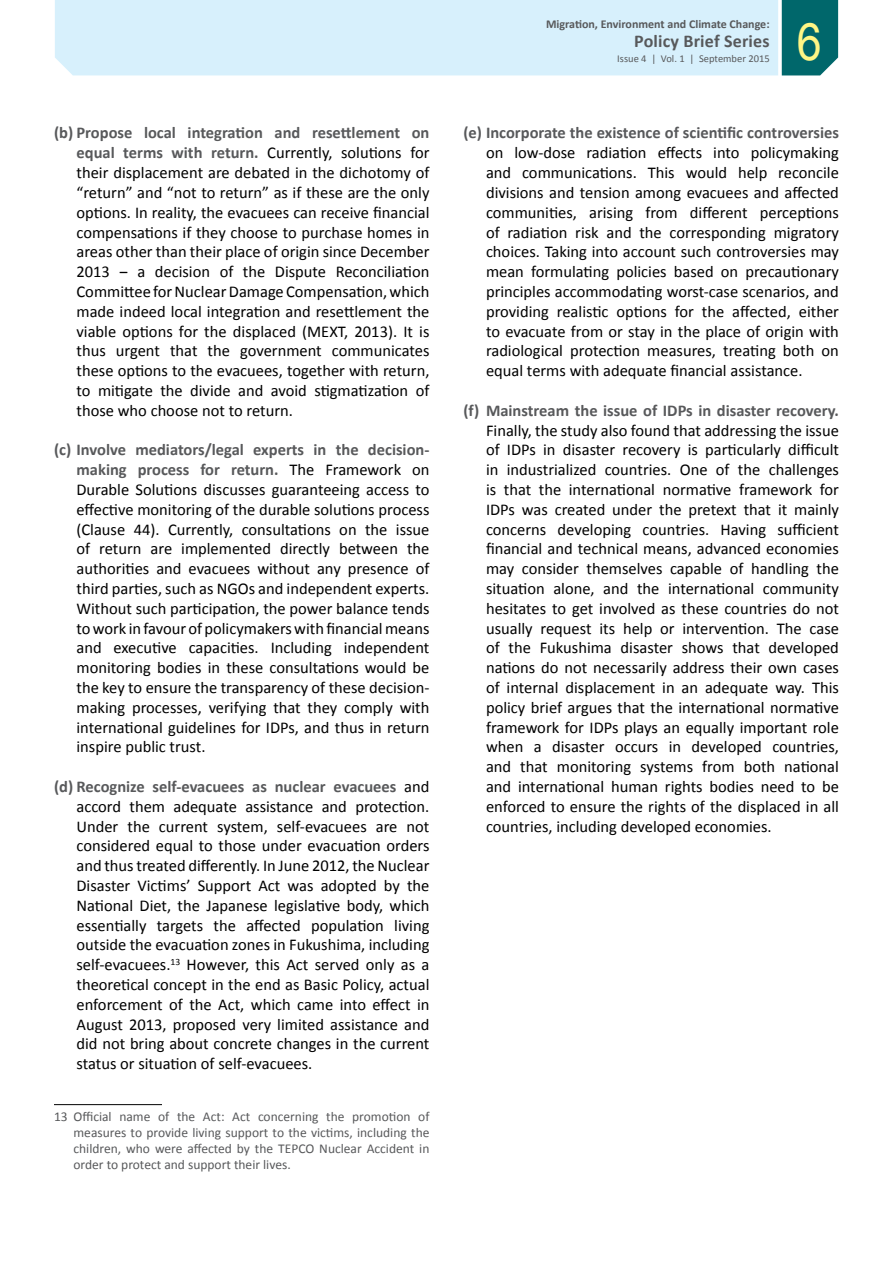
<style>
.page{position:relative;width:893px;height:1263px;background:#fff}
.page>*{position:absolute;margin:0;border:0;box-sizing:border-box;transform-origin:0 0}
.t1{font:51.75px "Arial";color:#fff685;scale:.87 1}
.t2{font:700 18px "Calibri";letter-spacing:.01em;color:#58595b}
.t3{font:16.5px/19.8px "Calibri";color:#000;text-align:justify}
.t4{font:700 16.5px "Calibri";color:#58595b}
.t5{font:13.5px/16.2px "Calibri";color:#58595b;text-align:justify}
.t6{font:700 12px "Calibri";color:#58595b}
.t7{font:10.5px "Calibri";color:#58595b}
.s1{font-weight:700;color:#58595b}
</style>
<div class="page">
<div style="left:55px;top:0;width:723px;height:75px;background:#d7f0fc"></div>
<div style="left:782px;top:0;width:56px;height:75px;background:#00676b"></div>
<hr style="left:54px;top:1104px;width:108px;height:1px;background:#000">
<p class="t3" style="left:77px;top:123px;width:354px;text-indent:-23px"><span class="s1">(b) Propose local integration and resettlement on equal terms with return.</span> Currently, solutions for their displacement are debated in the dichotomy of “return” and “not to return” as if these are the only options. In reality, the evacuees can receive financial compensations if they choose to purchase homes in areas other than their place of origin since December 2013 ‒ a decision of the Dispute Reconciliation Committee for Nuclear Damage Compensation, which made indeed local integration and resettlement the viable options for the displaced (MEXT, 2013). It is thus urgent that the government communicates these options to the evacuees, together with return, to mitigate the divide and avoid stigmatization of those who choose not to return.</p>
<p class="t3" style="left:77px;top:440px;width:354px;text-indent:-23px"><span class="s1">(c) Involve mediators/legal experts in the decision&shy;making process for return.</span> The Framework on Durable Solutions discusses guaranteeing access to effective monitoring of the durable solutions process (Clause 44). Currently, consultations on the issue of return are implemented directly between the authorities and evacuees without any presence of third parties, such as NGOs and independent experts.<br>Without such participation, the power balance tends to work in favour of policymakers with financial means and executive capacities. Including independent monitoring bodies in these consultations would be the key to ensure the transparency of these decision&shy;making processes, verifying that they comply with international guidelines for IDPs, and thus in return inspire public trust.</p>
<p class="t3" style="left:77px;top:777px;width:354px;text-indent:-23px"><span class="s1">(d) Recognize self-evacuees as nuclear evacuees</span> and accord them adequate assistance and protection.<br>Under the current system, self-evacuees are not considered equal to those under evacuation orders and thus treated differently. In June 2012, the Nuclear Disaster Victims’ Support Act was adopted by the National Diet, the Japanese legislative body, which essentially targets the affected population living outside the evacuation zones in Fukushima, including self-evacuees.<sup>13</sup> However, this Act served only as a theoretical concept in the end as Basic Policy, actual enforcement of the Act, which came into effect in August 2013, proposed very limited assistance and did not bring about concrete changes in the current status or situation of self-evacuees.</p>
<p class="t5" style="left:73px;top:1108px;width:357px;text-indent:-19px">13 Official name of the Act: Act concerning the promotion of measures to provide living support to the victims, including the children, who were affected by the TEPCO Nuclear Accident in order to protect and support their lives.</p>
<p class="t6" style="left:546px;top:16px;width:225px">Migration, Environment and Climate Change:</p>
<p class="t2" style="left:634px;top:30px;width:137px">Policy Brief Series</p>
<p class="t7" style="left:617px;top:52px;width:154px">Issue 4 | Vol. 1 | September 2015</p>
<h1 class="t1" style="left:797px;top:7px;width:30px">6</h1>
<p class="t4" style="left:463px;top:122px;width:377px">(e) Incorporate the existence of scientific controversies</p>
<p class="t3" style="left:486px;top:143px;width:354px">on low-dose radiation effects into policymaking and communications. This would help reconcile divisions and tension among evacuees and affected communities, arising from different perceptions of radiation risk and the corresponding migratory choices. Taking into account such controversies may mean formulating policies based on precautionary principles accommodating worst-case scenarios, and providing realistic options for the affected, either to evacuate from or stay in the place of origin with radiological protection measures, treating both on equal terms with adequate financial assistance.</p>
<p class="t4" style="left:463px;top:400px;width:377px">(f) Mainstream the issue of IDPs in disaster recovery.</p>
<p class="t3" style="left:486px;top:420px;width:354px">Finally, the study also found that addressing the issue of IDPs in disaster recovery is particularly difficult in industrialized countries. One of the challenges is that the international normative framework for IDPs was created under the pretext that it mainly concerns developing countries. Having sufficient financial and technical means, advanced economies may consider themselves capable of handling the situation alone, and the international community hesitates to get involved as these countries do not usually request its help or intervention. The case of the Fukushima disaster shows that developed nations do not necessarily address their own cases of internal displacement in an adequate way. This policy brief argues that the international normative framework for IDPs plays an equally important role when a disaster occurs in developed countries, and that monitoring systems from both national and international human rights bodies need to be enforced to ensure the rights of the displaced in all countries, including developed economies.</p>
</div>
